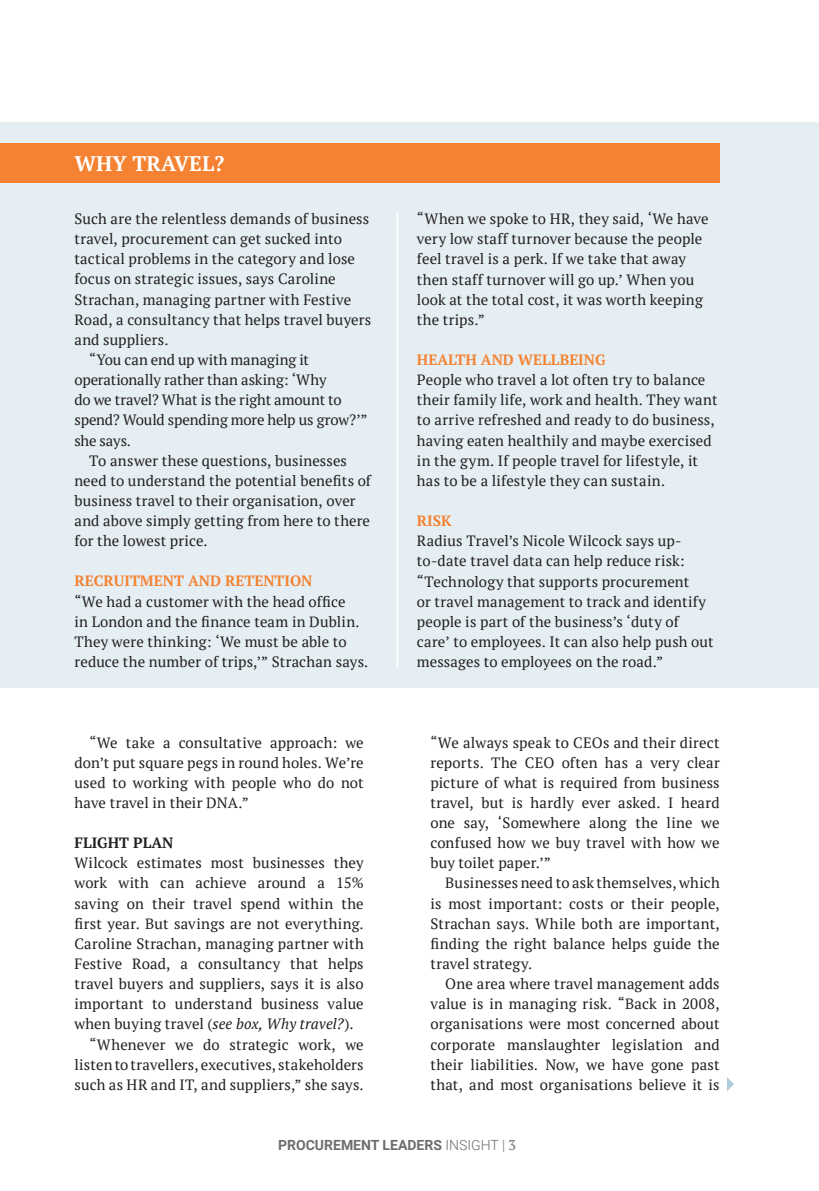
<style>
.page{position:relative;width:819px;height:1191px;background:#fff}
.page>*{position:absolute;margin:0;border:0;box-sizing:border-box;transform-origin:0 0}
.t1{font:700 21px "PT Serif";color:#fff}
.t2{font:14.88px/20.1px "PT Serif";letter-spacing:.005em;color:#231f20}
.t3{font:14.88px "PT Serif";letter-spacing:-.015em;color:#231f20}
.t4{font:700 14.88px "PT Serif";color:#f48232}
.t5{font:700 14.88px "PT Serif";color:#231f20}
.t6{font:700 14px "Roboto";color:#6c6d70}
.s1{font-style:italic}
.s2{font-weight:300}
.s3{font-family:"PT Serif";font-weight:400}
</style>
<div class="page">
<svg style="left:727px;top:1077px;width:7px;height:14px"></svg>
<div style="left:0;top:122px;width:819px;height:565px;background:#e5eef2"></div>
<div style="left:0;top:143px;width:719px;height:40px;background:#f48232"></div>
<hr style="left:396px;top:212px;width:2px;height:455px;background:#fff">
<h1 class="t1" style="left:74px;top:150px;width:151px">WHY TRAVEL?</h1>
<p class="t2" style="left:74px;top:209px;width:296px">Such are the relentless demands of business</p>
<p class="t2" style="left:74px;top:229px;width:269px">travel, procurement can get sucked into</p>
<p class="t2" style="left:74px;top:249px;width:282px">tactical problems in the category and lose</p>
<p class="t2" style="left:74px;top:269px;width:263px">focus on strategic issues, says Caroline</p>
<p class="t2" style="left:74px;top:289px;width:278px">Strachan, managing partner with Festive</p>
<p class="t2" style="left:74px;top:309px;width:298px">Road, a consultancy that helps travel buyers</p>
<p class="t2" style="left:74px;top:329px;width:96px">and suppliers.</p>
<p class="t2" style="left:89px;top:349px;width:221px">“You can end up with managing it</p>
<p class="t2" style="left:74px;top:370px;width:254px">operationally rather than asking: ‘Why</p>
<p class="t3" style="left:74px;top:390px;width:269px">do we travel? What is the right amount to</p>
<p class="t3" style="left:74px;top:410px;width:294px">spend? Would spending more help us grow?’”</p>
<p class="t2" style="left:74px;top:430px;width:58px">she says.</p>
<p class="t2" style="left:89px;top:450px;width:259px">To answer these questions, businesses</p>
<p class="t2" style="left:74px;top:470px;width:298px">need to understand the potential benefits of</p>
<p class="t2" style="left:74px;top:490px;width:283px">business travel to their organisation, over</p>
<p class="t2" style="left:74px;top:510px;width:297px">and above simply getting from here to there</p>
<p class="t2" style="left:74px;top:531px;width:135px">for the lowest price.</p>
<p class="t4" style="left:74px;top:571px;width:240px">RECRUITMENT AND RETENTION</p>
<p class="t2" style="left:74px;top:591px;width:295px">“We had a customer with the head office<br>in London and the finance team in Dublin.<br>They were thinking: ‘We must be able to reduce the number of trips,’” Strachan says.</p>
<p class="t2" style="left:74px;top:732px;width:291px;text-align:justify;text-indent:15px">“We take a consultative approach: we don’t put square pegs in round holes. We’re used to working with people who do not have travel in their DNA.”</p>
<p class="t5" style="left:74px;top:833px;width:100px">FLIGHT PLAN</p>
<p class="t2" style="left:74px;top:853px;width:291px">Wilcock estimates most businesses they</p>
<p class="t2" style="left:74px;top:873px;width:291px">work with can achieve around a 15%</p>
<p class="t2" style="left:74px;top:893px;width:291px">saving on their travel spend within the</p>
<p class="t2" style="left:74px;top:913px;width:291px">first year. But savings are not everything.</p>
<p class="t2" style="left:74px;top:933px;width:291px">Caroline Strachan, managing partner with</p>
<p class="t2" style="left:74px;top:953px;width:291px">Festive Road, a consultancy that helps</p>
<p class="t2" style="left:74px;top:973px;width:291px">travel buyers and suppliers, says it is also</p>
<p class="t2" style="left:74px;top:993px;width:291px">important to understand business value</p>
<p class="t2" style="left:74px;top:1014px;width:281px">when buying travel (<span class="s1">see box, Why travel?</span>).</p>
<p class="t2" style="left:89px;top:1034px;width:276px">“Whenever we do strategic work, we</p>
<p class="t2" style="left:74px;top:1054px;width:291px">listen to travellers, executives, stakeholders</p>
<p class="t2" style="left:74px;top:1074px;width:291px">such as HR and IT, and suppliers,” she says.</p>
<p class="t2" style="left:417px;top:209px;width:293px">“When we spoke to HR, they said, ‘We have very low staff turnover because the people feel travel is a perk. If we take that away then staff turnover will go up.’ When you look at the total cost, it was worth keeping the trips.”</p>
<p class="t4" style="left:417px;top:350px;width:190px">HEALTH AND WELLBEING</p>
<p class="t2" style="left:417px;top:370px;width:302px">People who travel a lot often try to balance their family life, work and health. They want to arrive refreshed and ready to do business, having eaten healthily and maybe exercised in the gym. If people travel for lifestyle, it has to be a lifestyle they can sustain.</p>
<p class="t4" style="left:417px;top:511px;width:36px">RISK</p>
<p class="t2" style="left:417px;top:531px;width:298px">Radius Travel’s Nicole Wilcock says up&shy;to-date travel data can help reduce risk: “Technology that supports procurement<br>or travel management to track and identify people is part of the business’s ‘duty of care’ to employees. It can also help push out messages to employees on the road.”</p>
<p class="t2" style="left:430px;top:732px;width:291px;text-align:justify">“We always speak to CEOs and their direct reports. The CEO often has a very clear picture of what is required from business travel, but is hardly ever asked. I heard one say, ‘Somewhere along the line we confused how we buy travel with how we buy toilet paper.’”</p>
<p class="t2" style="left:430px;top:873px;width:291px;text-align:justify;text-indent:15px">Businesses need to ask themselves, which is most important: costs or their people, Strachan says. While both are important, finding the right balance helps guide the travel strategy.</p>
<p class="t2" style="left:430px;top:973px;width:291px;text-align:justify;text-indent:15px">One area where travel management adds value is in managing risk. “Back in 2008, organisations were most concerned about corporate manslaughter legislation and their liabilities. Now, we have gone past that, and most organisations believe it is</p>
<p class="t6" style="left:278px;top:1135px;width:239px">PROCUREMENT LEADERS <span class="s2">INSIGHT |</span> <span class="s3">3</span></p>
</div>
